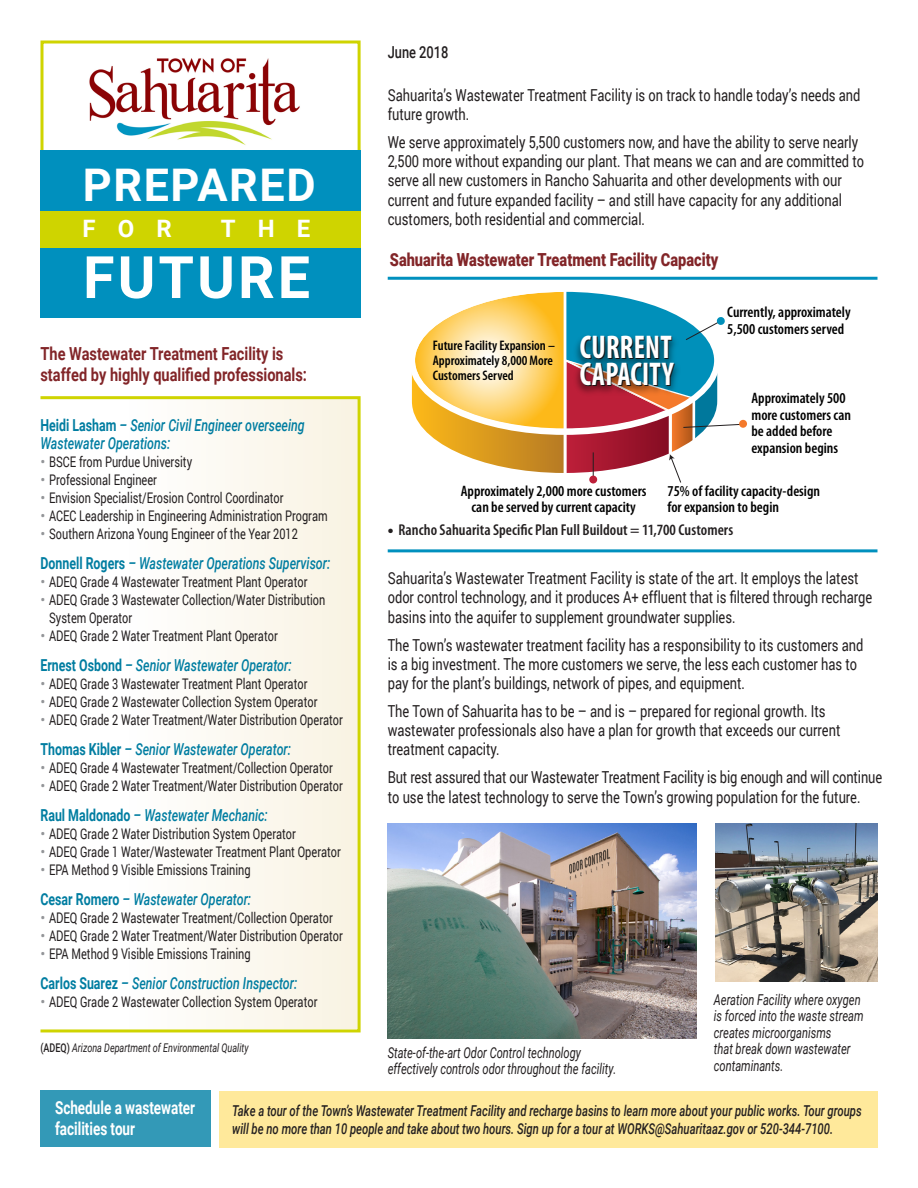
<style>
.page{position:relative;width:918px;height:1188px;background:#fff}
.page>*{position:absolute;margin:0;border:0;box-sizing:border-box;transform-origin:0 0}
.t1{font:700 58.5px "Roboto";letter-spacing:.055em;color:#fff}
.t2{font:700 45px "Roboto";letter-spacing:.035em;color:#fff}
.t3{font:700 condensed 33px/26.4px "Myriad Pro";letter-spacing:.01em;color:#fff;scale:.87 1}
.t4{font:700 24px "Roboto";letter-spacing:.925em;color:#fff}
.t5{font:700 18px/21px "Roboto";color:#822528;scale:.81 1}
.t6{font:900 18px "Roboto";color:#822528;scale:.81 1}
.t7{font:700 18px/21px "Roboto";color:#fff;scale:.75 1}
.t8{font:16.5px/19.2px "Roboto";color:#231f20;scale:.78 1}
.t9{font:italic 500 16.5px/18px "Roboto";color:#007da1;scale:.75 1}
.t10{font:500 16.5px "Roboto";color:#231f20;scale:.78 1}
.t11{font:600 condensed 15.75px "Myriad Pro";letter-spacing:.005em;color:#231f20}
.t12{font:600 condensed 15.15px/16.5px "Myriad Pro";color:#000}
.t13{font:italic 500 15px/18px "Roboto";color:#231f20;scale:.75 1}
.t14{font:italic 15px/16.5px "Roboto";color:#231f20;scale:.74 1}
.t15{font:14.7px/18px "Roboto";color:#231f20;scale:.75 1}
.t16{font:600 condensed 13.8px/15.1px "Myriad Pro";color:#000}
.t17{font:italic 12px "Roboto";color:#231f20;scale:.75 1}
.s1{font-weight:700;font-style:normal}
.s2{color:#939598}
.s3{font-weight:900;font-stretch:normal}
.s4{font-weight:500;font-style:normal}
</style>
<div class="page">
<div style="left:128px;top:397px;width:231px;height:632px;background:linear-gradient(to right,#fefeff,#f9f3e2)"></div>
<div style="left:40px;top:40px;width:321px;height:179px;border:3px solid #cfd400"></div>
<div style="left:40px;top:151px;width:321px;height:167px;background:#0090be"></div>
<img style="left:89px;top:58px;width:211px;height:87px">
<div style="left:40px;top:1091px;width:171px;height:56px;background:#3399b7"></div>
<div style="left:219px;top:1091px;width:659px;height:57px;background:#ffe99b"></div>
<div style="left:40px;top:211px;width:321px;height:37px;background:#cfd400"></div>
<hr style="left:388px;top:277px;width:490px;height:3px;background:#0090be">
<hr style="left:388px;top:549px;width:490px;height:3px;background:#0090be">
<div style="left:39px;top:396px;width:322px;height:636px;border:3px solid #cfd400"></div>
<div style="left:739px;top:420px;width:8px;height:8px;background:#f4792b;border-radius:50%"></div>
<svg style="left:412px;top:291px;width:332px;height:192px"></svg>
<img style="left:388px;top:824px;width:309px;height:215px">
<img style="left:716px;top:824px;width:162px;height:158px">
<p class="t2" style="left:83px;top:153px;width:234px">PREPARED</p>
<p class="t4" style="left:83px;top:211px;width:91px">FOR</p>
<p class="t4" style="left:221px;top:211px;width:91px">THE</p>
<p class="t1" style="left:83px;top:236px;width:228px">FUTURE</p>
<p class="t5" style="left:40px;top:342px;width:331px">The Wastewater Treatment Facility is staffed by highly qualified professionals:</p>
<p class="t10" style="left:388px;top:40px;width:79px">June 2018</p>
<p class="t8" style="left:388px;top:85px;width:608px">Sahuarita’s Wastewater Treatment Facility is on track to handle today’s needs and future growth.</p>
<p class="t8" style="left:388px;top:132px;width:612px">We serve approximately 5,500 customers now, and have the ability to serve nearly 2,500 more without expanding our plant. That means we can and are committed to serve all new customers in Rancho Sahuarita and other developments with our current and future expanded facility – and still have capacity for any additional customers, both residential and commercial.</p>
<p class="t6" style="left:390px;top:247px;width:407px">Sahuarita Wastewater Treatment Facility Capacity</p>
<p class="t16" style="left:433px;top:338px;width:124px">Future Facility Expansion –<br>Approximately 8,000 More<br>Customers Served</p>
<p class="t3" style="left:580px;top:334px;width:109px">CURRENT<br>CAPACITY</p>
<p class="t12" style="left:727px;top:304px;width:125px">Currently, approximately<br>5,500 customers served</p>
<p class="t12" style="left:751px;top:390px;width:101px">Approximately 500 more customers can be added before expansion begins</p>
<p class="t12" style="left:668px;top:483px;width:154px">75% of facility capacity-design for expansion to begin</p>
<p class="t9" style="left:40px;top:415px;width:354px"><span class="s1">Heidi Lasham</span> – Senior Civil Engineer overseeing<br>Wastewater Operations:</p>
<p class="t15" style="left:40px;top:452px;width:204px"><span class="s2">•</span> BSCE from Purdue University</p>
<p class="t15" style="left:40px;top:470px;width:157px"><span class="s2">•</span> Professional Engineer</p>
<p class="t15" style="left:40px;top:488px;width:326px"><span class="s2">•</span> Envision Specialist/Erosion Control Coordinator</p>
<p class="t15" style="left:40px;top:506px;width:384px"><span class="s2">•</span> ACEC Leadership in Engineering Administration Program</p>
<p class="t15" style="left:40px;top:524px;width:345px"><span class="s2">•</span> Southern Arizona Young Engineer of the Year 2012</p>
<p class="t9" style="left:40px;top:553px;width:388px"><span class="s1">Donnell Rogers</span> – Wastewater Operations Supervisor:</p>
<p class="t15" style="left:40px;top:572px;width:357px"><span class="s2">•</span> ADEQ Grade 4 Wastewater Treatment Plant Operator</p>
<p class="t15" style="left:49px;top:590px;width:370px;text-indent:-9px"><span class="s2">•</span> ADEQ Grade 3 Wastewater Collection/Water Distribution<br>System Operator</p>
<p class="t15" style="left:40px;top:626px;width:318px"><span class="s2">•</span> ADEQ Grade 2 Water Treatment Plant Operator</p>
<p class="t9" style="left:40px;top:655px;width:336px"><span class="s1">Ernest Osbond</span> – Senior Wastewater Operator:</p>
<p class="t15" style="left:40px;top:674px;width:357px"><span class="s2">•</span> ADEQ Grade 3 Wastewater Treatment Plant Operator</p>
<p class="t15" style="left:40px;top:692px;width:371px"><span class="s2">•</span> ADEQ Grade 2 Wastewater Collection System Operator</p>
<p class="t15" style="left:40px;top:710px;width:405px"><span class="s2">•</span> ADEQ Grade 2 Water Treatment/Water Distribution Operator</p>
<p class="t9" style="left:40px;top:739px;width:336px"><span class="s1">Thomas Kibler</span> – Senior Wastewater Operator:</p>
<p class="t15" style="left:40px;top:758px;width:391px"><span class="s2">•</span> ADEQ Grade 4 Wastewater Treatment/Collection Operator</p>
<p class="t15" style="left:40px;top:776px;width:405px"><span class="s2">•</span> ADEQ Grade 2 Water Treatment/Water Distribution Operator</p>
<p class="t9" style="left:40px;top:805px;width:305px"><span class="s1">Raul Maldonado</span> – Wastewater Mechanic:</p>
<p class="t15" style="left:40px;top:824px;width:342px"><span class="s2">•</span> ADEQ Grade 2 Water Distribution System Operator</p>
<p class="t15" style="left:40px;top:842px;width:402px"><span class="s2">•</span> ADEQ Grade 1 Water/Wastewater Treatment Plant Operator</p>
<p class="t15" style="left:40px;top:860px;width:282px"><span class="s2">•</span> EPA Method 9 Visible Emissions Training</p>
<p class="t9" style="left:40px;top:889px;width:282px"><span class="s1">Cesar Romero</span> – Wastewater Operator:</p>
<p class="t15" style="left:40px;top:908px;width:391px"><span class="s2">•</span> ADEQ Grade 2 Wastewater Treatment/Collection Operator</p>
<p class="t15" style="left:40px;top:926px;width:405px"><span class="s2">•</span> ADEQ Grade 2 Water Treatment/Water Distribution Operator</p>
<p class="t15" style="left:40px;top:944px;width:282px"><span class="s2">•</span> EPA Method 9 Visible Emissions Training</p>
<p class="t9" style="left:40px;top:973px;width:344px"><span class="s1">Carlos Suarez</span> – Senior Construction Inspector:</p>
<p class="t15" style="left:40px;top:992px;width:371px"><span class="s2">•</span> ADEQ Grade 2 Wastewater Collection System Operator</p>
<p class="t12" style="left:461px;top:483px;width:187px;text-align:center">Approximately 2,000 more customers can be served by current capacity</p>
<p class="t11" style="left:388px;top:521px;width:347px"><span class="s3">•</span> Rancho Sahuarita Specific Plan Full Buildout = 11,700 Customers</p>
<p class="t8" style="left:388px;top:568px;width:623px">Sahuarita’s Wastewater Treatment Facility is state of the art. It employs the latest odor control technology, and it produces A+ effluent that is filtered through recharge basins into the aquifer to supplement groundwater supplies.</p>
<p class="t8" style="left:388px;top:635px;width:612px">The Town’s wastewater treatment facility has a responsibility to its customers and is a big investment. The more customers we serve, the less each customer has to pay for the plant’s buildings, network of pipes, and equipment.</p>
<p class="t8" style="left:388px;top:701px;width:582px">The Town of Sahuarita has to be – and is – prepared for regional growth. Its wastewater professionals also have a plan for growth that exceeds our current treatment capacity.</p>
<p class="t8" style="left:388px;top:767px;width:636px">But rest assured that our Wastewater Treatment Facility is big enough and will continue to use the latest technology to serve the Town’s growing population for the future.</p>
<p class="t14" style="left:714px;top:991px;width:204px">Aeration Facility where oxygen is forced into the waste stream creates microorganisms<br>that break down wastewater contaminants.</p>
<p class="t17" style="left:40px;top:1039px;width:279px"><span class="s4">(ADEQ)</span> Arizona Department of Environmental Quality</p>
<p class="t14" style="left:388px;top:1044px;width:311px">State-of-the-art Odor Control technology effectively controls odor throughout the facility.</p>
<p class="t7" style="left:55px;top:1097px;width:188px">Schedule a wastewater facilities tour</p>
<p class="t13" style="left:232px;top:1101px;width:841px">Take a tour of the Town’s Wastewater Treatment Facility and recharge basins to learn more about your public works. Tour groups will be no more than 10 people and take about two hours. Sign up for a tour at WORKS@Sahuaritaaz.gov or 520-344-7100.</p>
</div>
